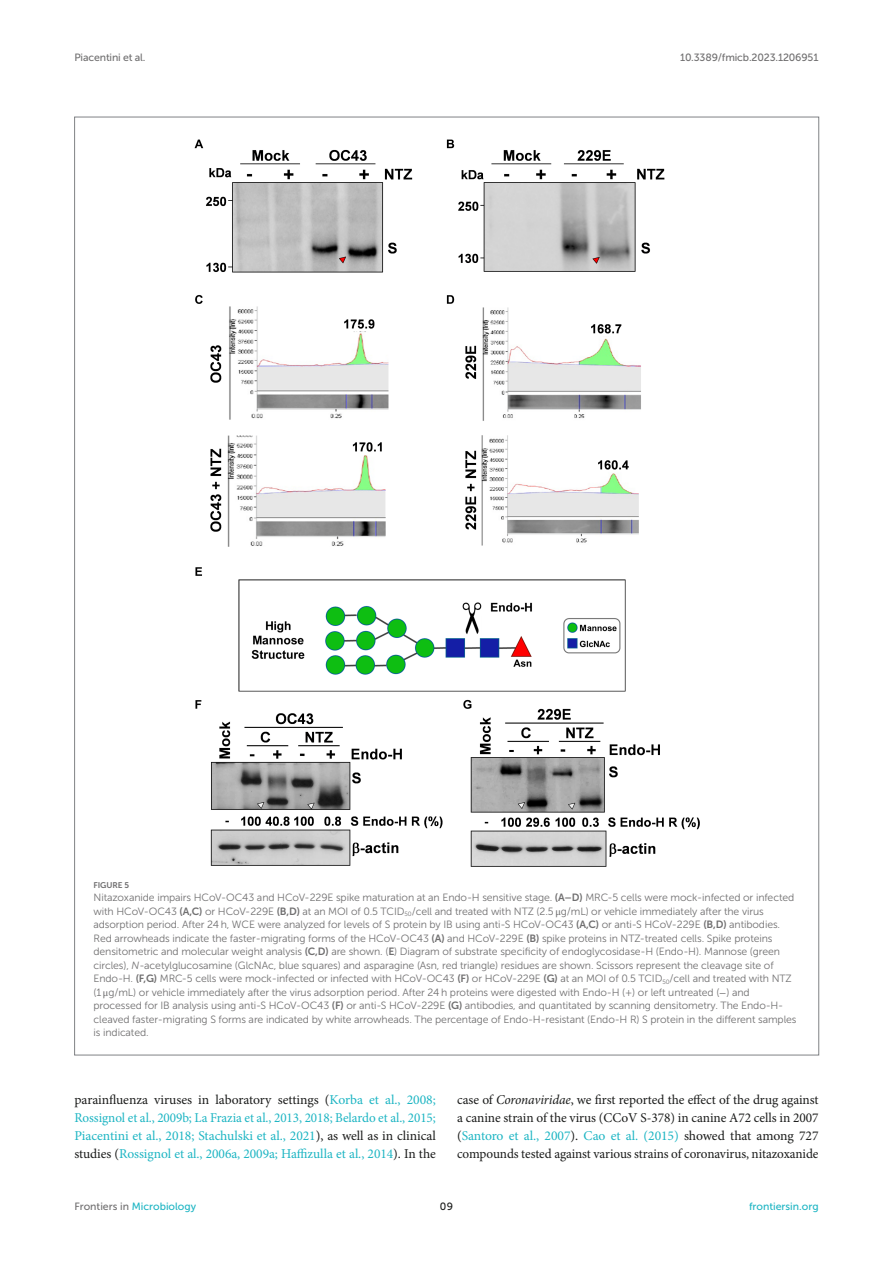
<style>
.page{position:relative;width:893px;height:1263px;background:#fff}
.page>*{position:absolute;margin:0;border:0;box-sizing:border-box;transform-origin:0 0}
.TEXT{font:13.5px/18px "Minion Pro";letter-spacing:-.005em;color:#1db5c3;text-align:justify}
.TEXT-2{font:13.5px/18px "Minion Pro";letter-spacing:-.005em;color:#1b1c1b;text-align:justify}
.FIG_LEG{font:10.5px/13.5px "Museo Sans 300";letter-spacing:-.01em;color:#706f70}
.t1{font:10.5px "Museo Sans 500";letter-spacing:-.015em;color:#706f70}
.t2{font:10.5px "Museo Sans 500";color:#1db5c3}
.t3{font:10.5px "Museo Sans 500";color:#1b1c1b}
.FIG_HD{font:8.25px "Museo Sans 700";letter-spacing:-.01em;color:#706f70}
.s1{font-family:"Museo Sans 700"}
.s2{font-family:"STIX General"}
.s3{font-style:italic}
.s4{color:#1b1c1b}
.s5{color:#1db5c3}
.s6{color:#706f70}
</style>
<div class="page">
<img style="left:194px;top:139px;width:506px;height:728px">
<p class="t1" style="left:74px;top:51px;width:73px">Piacentini et al.</p>
<p class="t1" style="left:680px;top:51px;width:140px">10.3389/fmicb.2023.1206951</p>
<p class="FIG_HD" style="left:94px;top:880px;width:37px">FIGURE 5</p>
<p class="FIG_LEG" style="left:94px;top:891px;width:704px">Nitazoxanide impairs HCoV-OC43 and HCoV-229E spike maturation at an Endo-H sensitive stage. <span class="s1">(A–D)</span> MRC-5 cells were mock-infected or infected with HCoV-OC43 <span class="s1">(A,C)</span> or HCoV-229E <span class="s1">(B,D)</span> at an MOI of 0.5 TCID<sub>50</sub>/cell and treated with NTZ (2.5 <span class="s2">μ</span>g/mL) or vehicle immediately after the virus adsorption period. After 24 h, WCE were analyzed for levels of S protein by IB using anti-S HCoV-OC43 <span class="s1">(A,C)</span> or anti-S HCoV-229E <span class="s1">(B,D)</span> antibodies.<br>Red arrowheads indicate the faster-migrating forms of the HCoV-OC43 <span class="s1">(A)</span> and HCoV-229E <span class="s1">(B)</span> spike proteins in NTZ-treated cells. Spike proteins densitometric and molecular weight analysis <span class="s1">(C,D)</span> are shown. (<span class="s1">E</span>) Diagram of substrate specificity of endoglycosidase-H (Endo-H). Mannose (green circles), <span class="s3">N</span>-acetylglucosamine (GlcNAc, blue squares) and asparagine (Asn, red triangle) residues are shown. Scissors represent the cleavage site of Endo-H. <span class="s1">(F,G)</span> MRC-5 cells were mock-infected or infected with HCoV-OC43 <span class="s1">(F)</span> or HCoV-229E <span class="s1">(G)</span> at an MOI of 0.5 TCID<sub>50</sub>/cell and treated with NTZ (1 <span class="s2">μ</span>g/mL) or vehicle immediately after the virus adsorption period. After 24 h proteins were digested with Endo-H (+) or left untreated (<span class="s2">−</span>) and processed for IB analysis using anti-S HCoV-OC43 <span class="s1">(F)</span> or anti-S HCoV-229E <span class="s1">(G)</span> antibodies, and quantitated by scanning densitometry. The Endo-H&shy;cleaved faster-migrating S forms are indicated by white arrowheads. The percentage of Endo-H-resistant (Endo-H R) S protein in the different samples is indicated.</p>
<p class="TEXT" style="left:74px;top:1091px;width:363px"><span class="s4">parainfluenza viruses in laboratory settings (</span>Korba et al., 2008; Rossignol et al., 2009b; La Frazia et al., 2013, 2018; Belardo et al., 2015; Piacentini et al., 2018; Stachulski et al., 2021<span class="s4">), as well as in clinical studies (</span>Rossignol et al., 2006a, 2009a; Haffizulla et al., 2014<span class="s4">). In the</span></p>
<p class="TEXT-2" style="left:457px;top:1091px;width:363px">case of <span class="s3">Coronaviridae</span>, we first reported the effect of the drug against a canine strain of the virus (CCoV S-378) in canine A72 cells in 2007 (<span class="s5">Santoro et al., 2007</span>). <span class="s5">Cao et al. (2015)</span> showed that among 727 compounds tested against various strains of coronavirus, nitazoxanide</p>
<p class="t2" style="left:74px;top:1200px;width:123px"><span class="s6">Frontiers in</span> Microbiology</p>
<p class="t3" style="left:440px;top:1200px;width:15px">09</p>
<p class="t2" style="left:749px;top:1200px;width:71px">frontiersin.org</p>
</div>
